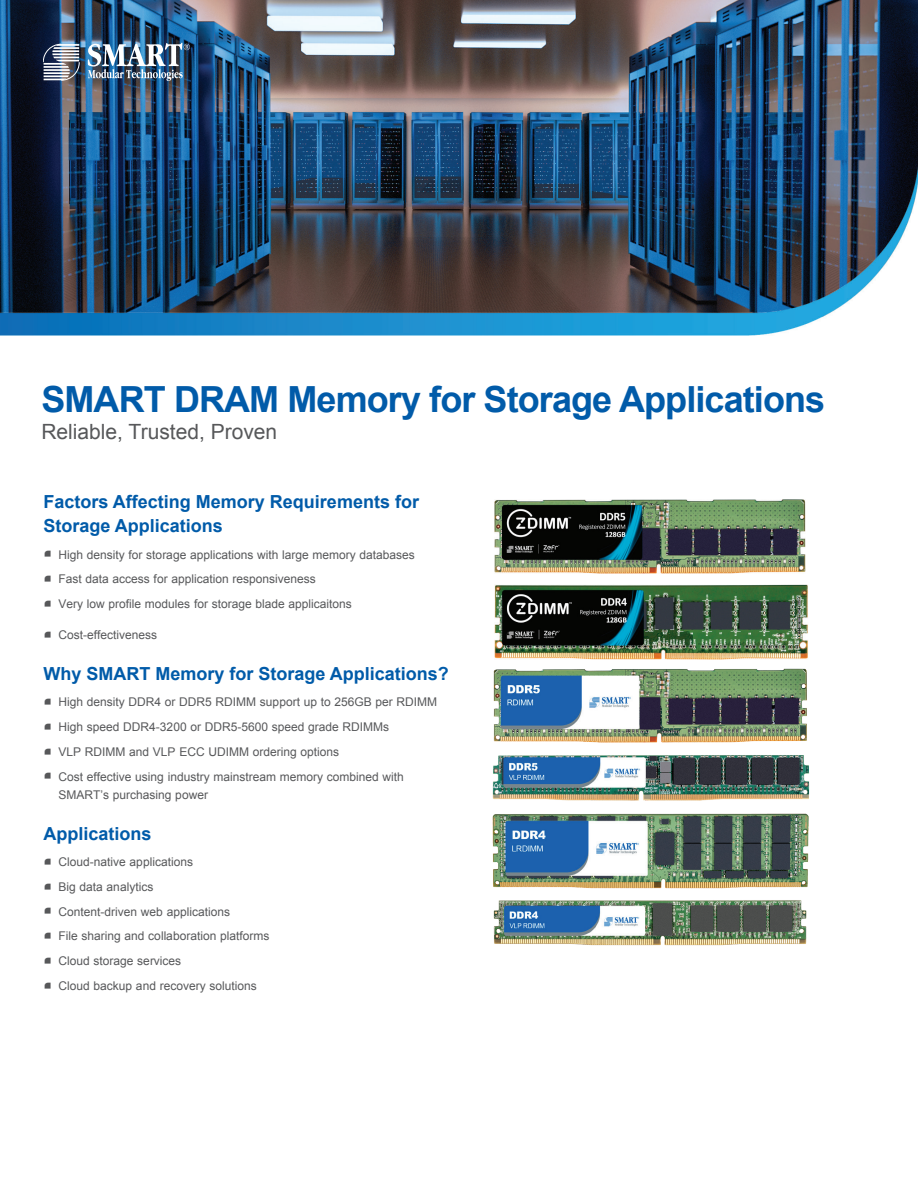
<style>
.page{position:relative;width:918px;height:1188px;background:#fff}
.page>*{position:absolute;margin:0;border:0;box-sizing:border-box;transform-origin:0 0}
.t1{font:700 36px "Arial";letter-spacing:-.025em;color:#015ba9}
.t2{font:21px "Arial";color:#57585a}
.t3{font:700 18px/24px "Arial";color:#015ba9}
.t4{font:12px/18px "Arial";color:#57585a}
.s1{font-family:"My Font";font-size:24px}
</style>
<div class="page">
<img style="left:0;top:0;width:918px;height:148px">
<img style="left:0;top:148px;width:918px;height:188px">
<img style="left:88px;top:43px;width:102px;height:38px">
<svg style="left:43px;top:44px;width:37px;height:36px"></svg>
<img style="left:495px;top:500px;width:311px;height:74px">
<img style="left:494px;top:584px;width:314px;height:75px">
<img style="left:493px;top:668px;width:314px;height:75px">
<img style="left:492px;top:755px;width:318px;height:46px">
<img style="left:493px;top:813px;width:315px;height:76px">
<img style="left:494px;top:900px;width:313px;height:45px">
<h1 class="t1" style="left:41px;top:376px;width:785px">SMART DRAM Memory for Storage Applications</h1>
<h2 class="t2" style="left:41px;top:418px;width:237px">Reliable, Trusted, Proven</h2>
<h3 class="t3" style="left:44px;top:490px;width:377px">Factors Affecting Memory Requirements for<br>Storage Applications</h3>
<p class="t4" style="left:44px;top:545px;width:373px"><span class="s1">•</span> High density for storage applications with large memory databases</p>
<p class="t4" style="left:44px;top:570px;width:274px"><span class="s1">•</span> Fast data access for application responsiveness</p>
<p class="t4" style="left:44px;top:595px;width:310px"><span class="s1">•</span> Very low profile modules for storage blade applicaitons</p>
<p class="t4" style="left:44px;top:626px;width:115px"><span class="s1">•</span> Cost-effectiveness</p>
<h3 class="t3" style="left:44px;top:662px;width:407px">Why SMART Memory for Storage Applications?</h3>
<p class="t4" style="left:44px;top:693px;width:395px"><span class="s1">•</span> High density DDR4 or DDR5 RDIMM support up to 256GB per RDIMM</p>
<p class="t4" style="left:44px;top:718px;width:347px"><span class="s1">•</span> High speed DDR4-3200 or DDR5-5600 speed grade RDIMMs</p>
<p class="t4" style="left:44px;top:743px;width:297px"><span class="s1">•</span> VLP RDIMM and VLP ECC UDIMM ordering options</p>
<p class="t4" style="left:59px;top:767px;width:347px;text-indent:-15px"><span class="s1">•</span> Cost effective using industry mainstream memory combined with<br>SMART’s purchasing power</p>
<h3 class="t3" style="left:44px;top:822px;width:110px">Applications</h3>
<p class="t4" style="left:44px;top:853px;width:151px"><span class="s1">•</span> Cloud-native applications</p>
<p class="t4" style="left:44px;top:878px;width:111px"><span class="s1">•</span> Big data analytics</p>
<p class="t4" style="left:44px;top:902px;width:188px"><span class="s1">•</span> Content-driven web applications</p>
<p class="t4" style="left:44px;top:927px;width:227px"><span class="s1">•</span> File sharing and collaboration platforms</p>
<p class="t4" style="left:44px;top:952px;width:139px"><span class="s1">•</span> Cloud storage services</p>
<p class="t4" style="left:44px;top:977px;width:215px"><span class="s1">•</span> Cloud backup and recovery solutions</p>
</div>
